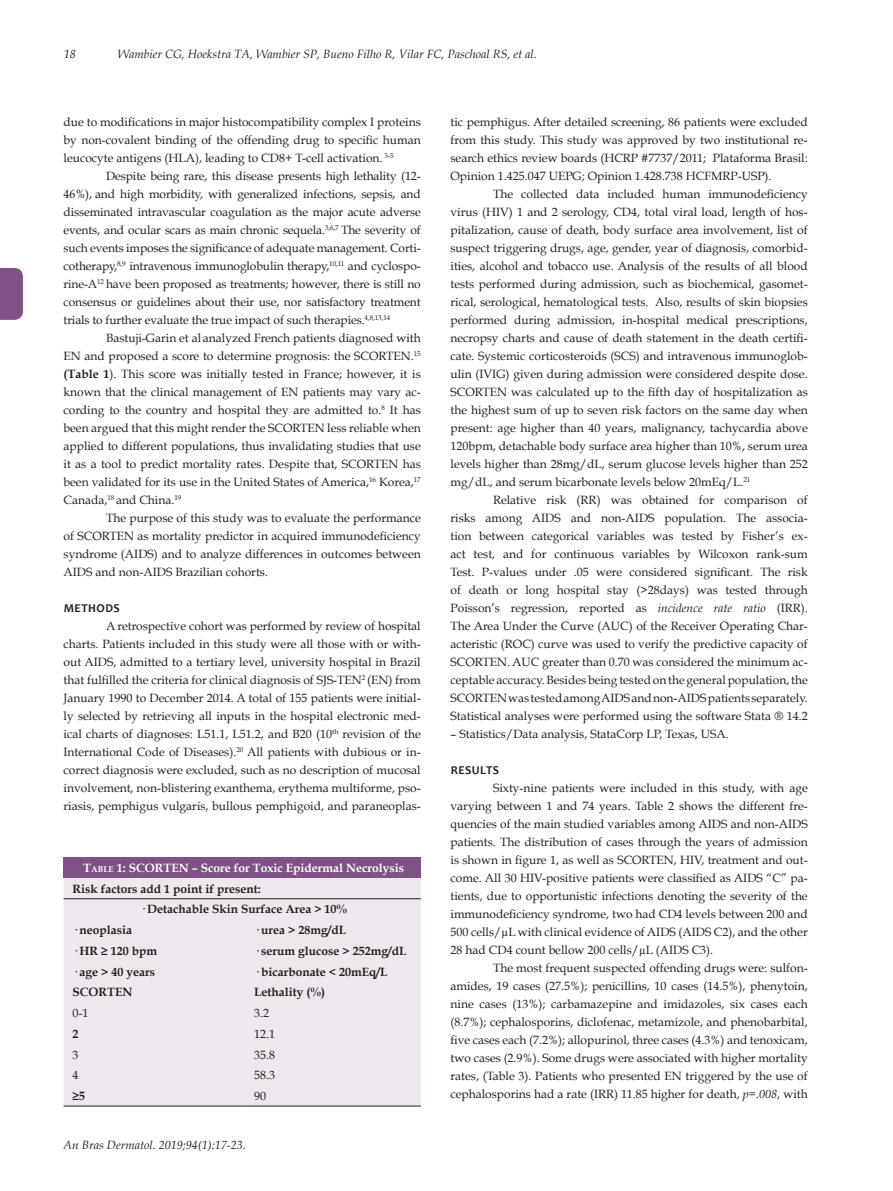
<style>
.page{position:relative;width:893px;height:1191px;background:#fff}
.page>*{position:absolute;margin:0;border:0;box-sizing:border-box;transform-origin:0 0}
.ABD-ING_-_2016{font:12px/18px "Book Antiqua";color:#231f20;text-align:justify}
.ABD-ING_-_2016_-_Fin{font:12px/18px "Book Antiqua";color:#231f20;text-align:justify}
.Tabela{font:700 12px "Book Antiqua";color:#231f20}
.t1{font:italic 12px "Book Antiqua";color:#231f20}
.Tabela-2{font:700 12px "Book Antiqua";color:#fff}
.Tabela-3{font:12px "Book Antiqua";color:#231f20}
.ABD-ING_-_2016-2{font:700 12px "Candara";letter-spacing:.04em;color:#231f20}
.s1{font-weight:700}
.s2{font-style:inherit}
.s3{font-size:8.4px}
.s4{font-style:italic}
</style>
<div class="page">
<svg style="left:0;top:268px;width:23px;height:52px"></svg>
<div style="left:64px;top:857px;width:357px;height:21px;background:#7f5186"></div>
<div style="left:64px;top:878px;width:357px;height:227px;background:#ede8ee"></div>
<hr style="left:64px;top:1105px;width:178px;height:1px;background:#231f20">
<hr style="left:242px;top:1105px;width:179px;height:1px;background:#231f20">
<hr style="left:64px;top:898px;width:178px;height:1px;background:#231f20">
<hr style="left:242px;top:898px;width:179px;height:1px;background:#231f20">
<p class="t1" style="left:64px;top:47px;width:13px">18</p>
<p class="t1" style="left:118px;top:47px;width:420px">Wambier CG, Hoekstra TA, Wambier SP, Bueno Filho R, Vilar FC, Paschoal RS, et al.</p>
<p class="ABD-ING_-_2016" style="left:64px;top:113px;width:359px">due to modifications in major histocompatibility complex I proteins by non-covalent binding of the offending drug to specific human leucocyte antigens (HLA), leading to CD8+ T-cell activation. <sup>3-5</sup></p>
<p class="ABD-ING_-_2016" style="left:64px;top:167px;width:359px;text-indent:43px">Despite being rare, this disease presents high lethality (12- 46%), and high morbidity, with generalized infections, sepsis, and disseminated intravascular coagulation as the major acute adverse events, and ocular scars as main chronic sequela.<sup>3,6,7</sup> The severity of such events imposes the significance of adequate management. Corti&shy;cotherapy,<sup>8,9</sup> intravenous immunoglobulin therapy,<sup>10,11</sup> and cyclospo&shy;rine-A<sup>12</sup> have been proposed as treatments; however, there is still no consensus or guidelines about their use, nor satisfactory treatment trials to further evaluate the true impact of such therapies.<sup>4,8,13,14</sup></p>
<p class="ABD-ING_-_2016_-_Fin" style="left:64px;top:329px;width:359px;text-indent:43px">Bastuji-Garin et al analyzed French patients diagnosed with EN and proposed a score to determine prognosis: the SCORTEN.<sup>15 </sup><span class="s1">(Table 1</span>). This score was initially tested in France; however, it is known that the clinical management of EN patients may vary ac&shy;cording to the country and hospital they are admitted to.<sup>8</sup> It has been argued that this might render the SCORTEN less reliable when applied to different populations, thus invalidating studies that use it as a tool to predict mortality rates. Despite that, SCORTEN has been validated for its use in the United States of America,<sup>16</sup> Korea,<sup>17<br></sup>Canada,<sup>18</sup> and China.<sup>19</sup></p>
<p class="ABD-ING_-_2016" style="left:64px;top:509px;width:359px;text-indent:43px">The purpose of this study was to evaluate the performance of SCORTEN as mortality predictor in acquired immunodeficiency syndrome (AIDS) and to analyze differences in outcomes between AIDS and non-AIDS Brazilian cohorts.</p>
<p class="ABD-ING_-_2016-2" style="left:64px;top:601px;width:58px">METHODS</p>
<p class="ABD-ING_-_2016" style="left:64px;top:617px;width:359px;text-indent:43px">A retrospective cohort was performed by review of hospital charts. Patients included in this study were all those with or with&shy;out AIDS, admitted to a tertiary level, university hospital in Brazil that fulfilled the criteria for clinical diagnosis of SJS-TEN<sup>2</sup> (EN) from January 1990 to December 2014. A total of 155 patients were initial&shy;ly selected by retrieving all inputs in the hospital electronic med&shy;ical charts of diagnoses: L51.1, L51.2, and B20 (10<sup>th</sup> revision of the International Code of Diseases).<sup>20</sup> All patients with dubious or in&shy;correct diagnosis were excluded, such as no description of mucosal involvement, non-blistering exanthema, erythema multiforme, pso&shy;riasis, pemphigus vulgaris, bullous pemphigoid, and paraneoplas-</p>
<p class="Tabela-2" style="left:83px;top:861px;width:322px"><span class="s2">T</span><span class="s3">able</span> <span class="s2">1</span>: SCORTEN – Score for Toxic Epidermal Necrolysis</p>
<p class="Tabela" style="left:73px;top:881px;width:190px">Risk factors add 1 point if present:</p>
<p class="Tabela" style="left:140px;top:902px;width:209px">· Detachable Skin Surface Area &gt; 10%</p>
<p class="Tabela" style="left:73px;top:923px;width:61px">· neoplasia</p>
<p class="Tabela" style="left:254px;top:923px;width:93px">· urea &gt; 28mg/dL</p>
<p class="Tabela" style="left:73px;top:944px;width:86px">· HR ≥ 120 bpm</p>
<p class="Tabela" style="left:254px;top:944px;width:154px">· serum glucose &gt; 252mg/dL</p>
<p class="Tabela" style="left:73px;top:964px;width:84px">· age &gt; 40 years</p>
<p class="Tabela" style="left:254px;top:964px;width:135px">· bicarbonate &lt; 20mEq/L</p>
<p class="Tabela" style="left:73px;top:985px;width:61px">SCORTEN</p>
<p class="Tabela" style="left:254px;top:985px;width:72px">Lethality (%)</p>
<p class="Tabela-3" style="left:73px;top:1005px;width:17px">0-1</p>
<p class="Tabela-3" style="left:254px;top:1005px;width:16px">3.2</p>
<p class="Tabela" style="left:73px;top:1026px;width:7px">2</p>
<p class="Tabela-3" style="left:254px;top:1026px;width:22px">12.1</p>
<p class="Tabela-3" style="left:73px;top:1047px;width:7px">3</p>
<p class="Tabela-3" style="left:254px;top:1047px;width:22px">35.8</p>
<p class="Tabela-3" style="left:73px;top:1067px;width:7px">4</p>
<p class="Tabela-3" style="left:254px;top:1067px;width:22px">58.3</p>
<p class="Tabela" style="left:73px;top:1089px;width:14px">≥5</p>
<p class="Tabela-3" style="left:254px;top:1088px;width:13px">90</p>
<p class="t1" style="left:64px;top:1137px;width:184px">An Bras Dermatol. 2019;94(1):17-23.</p>
<p class="ABD-ING_-_2016" style="left:451px;top:113px;width:359px">tic pemphigus. After detailed screening, 86 patients were excluded from this study. This study was approved by two institutional re&shy;search ethics review boards (HCRP #7737/2011; Plataforma Brasil:<br>Opinion 1.425.047 UEPG; Opinion 1.428.738 HCFMRP-USP).</p>
<p class="ABD-ING_-_2016" style="left:451px;top:185px;width:359px;text-indent:43px">The collected data included human immunodeficiency virus (HIV) 1 and 2 serology, CD4, total viral load, length of hos&shy;pitalization, cause of death, body surface area involvement, list of suspect triggering drugs, age, gender, year of diagnosis, comorbid&shy;ities, alcohol and tobacco use. Analysis of the results of all blood tests performed during admission, such as biochemical, gasomet&shy;rical, serological, hematological tests. Also, results of skin biopsies performed during admission, in-hospital medical prescriptions, necropsy charts and cause of death statement in the death certifi&shy;cate. Systemic corticosteroids (SCS) and intravenous immunoglob&shy;ulin (IVIG) given during admission were considered despite dose.<br>SCORTEN was calculated up to the fifth day of hospitalization as the highest sum of up to seven risk factors on the same day when present: age higher than 40 years, malignancy, tachycardia above 120bpm, detachable body surface area higher than 10%, serum urea levels higher than 28mg/dL, serum glucose levels higher than 252 mg/dL, and serum bicarbonate levels below 20mEq/L.<sup>21</sup></p>
<p class="ABD-ING_-_2016" style="left:451px;top:491px;width:359px;text-indent:43px">Relative risk (RR) was obtained for comparison of risks among AIDS and non-AIDS population. The associa&shy;tion between categorical variables was tested by Fisher’s ex&shy;act test, and for continuous variables by Wilcoxon rank-sum Test. P-values under .05 were considered significant. The risk of death or long hospital stay (&gt;28days) was tested through Poisson’s regression, reported as <span class="s4">incidence rate ratio</span> (IRR).<br>The Area Under the Curve (AUC) of the Receiver Operating Char&shy;acteristic (ROC) curve was used to verify the predictive capacity of SCORTEN. AUC greater than 0.70 was considered the minimum ac&shy;ceptable accuracy.Besides being testedon the generalpopulation,the SCORTENwastestedamongAIDSandnon-AIDSpatientsseparately.<br>Statistical analyses were performed using the software Stata ® 14.2</p>
<p class="ABD-ING_-_2016" style="left:451px;top:725px;width:280px">– Statistics/Data analysis, StataCorp LP, Texas, USA.</p>
<p class="ABD-ING_-_2016-2" style="left:451px;top:763px;width:50px">RESULTS</p>
<p class="ABD-ING_-_2016_-_Fin" style="left:451px;top:779px;width:359px;text-indent:43px">Sixty-nine patients were included in this study, with age varying between 1 and 74 years. Table 2 shows the different fre&shy;quencies of the main studied variables among AIDS and non-AIDS patients. The distribution of cases through the years of admission is shown in figure 1, as well as SCORTEN, HIV, treatment and out&shy;come. All 30 HIV-positive patients were classified as AIDS “C” pa&shy;tients, due to opportunistic infections denoting the severity of the immunodeficiency syndrome, two had CD4 levels between 200 and 500 cells/µL with clinical evidence of AIDS (AIDS C2), and the other 28 had CD4 count bellow 200 cells/µL (AIDS C3).</p>
<p class="ABD-ING_-_2016_-_Fin" style="left:451px;top:959px;width:359px;text-indent:43px">The most frequent suspected offending drugs were: sulfon&shy;amides, 19 cases (27.5%); penicillins, 10 cases (14.5%), phenytoin, nine cases (13%); carbamazepine and imidazoles, six cases each (8.7%); cephalosporins, diclofenac, metamizole, and phenobarbital, five cases each (7.2%); allopurinol, three cases (4.3%) and tenoxicam, two cases (2.9%). Some drugs were associated with higher mortality rates, (Table 3). Patients who presented EN triggered by the use of cephalosporins had a rate (IRR) 11.85 higher for death, <span class="s4">p=.008</span>, with</p>
</div>
